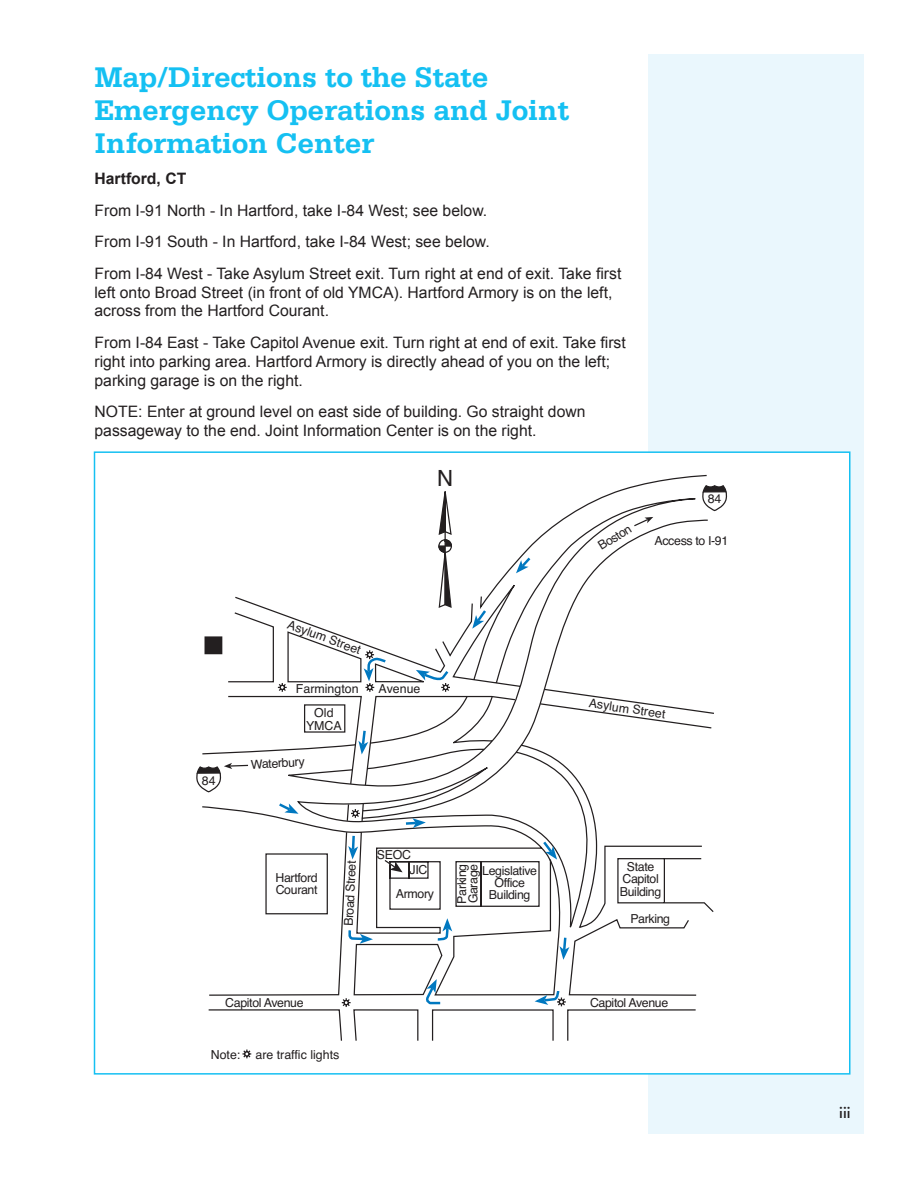
<style>
.page{position:relative;width:918px;height:1188px;background:#fff}
.page>*{position:absolute;margin:0;border:0;box-sizing:border-box;transform-origin:0 0}
.t1{font:700 30px/33px "Serifa Std";letter-spacing:-.01em;color:#15c0f2}
.t2{font:22.35px "Helvetica";color:#231f20}
.Main_Text{font:15.75px/18.8px "Arial";color:#231f20}
.Second_Level_Sub_-_H{font:700 15.75px "Arial";color:#231f20}
.t3{font:500 15px "Futura";color:#231f20}
.t4{font:12.45px/12.5px "Helvetica";letter-spacing:-.03em;color:#231f20;text-align:center}
.t5{font:12.45px "Helvetica";color:#231f20}
</style>
<div class="page">
<div style="left:648px;top:54px;width:216px;height:1080px;background:#eaf7fd"></div>
<div style="left:94px;top:452px;width:756px;height:622px;background:#fff"></div>
<svg style="left:702px;top:485px;width:25px;height:8px"></svg>
<svg style="left:202px;top:498px;width:501px;height:308px"></svg>
<svg style="left:202px;top:806px;width:512px;height:235px"></svg>
<svg style="left:438px;top:491px;width:15px;height:118px"></svg>
<svg style="left:516px;top:555px;width:17px;height:18px"></svg>
<svg style="left:241px;top:649px;width:326px;height:410px"></svg>
<svg style="left:416px;top:668px;width:35px;height:18px"></svg>
<svg style="left:364px;top:658px;width:24px;height:23px"></svg>
<svg style="left:358px;top:728px;width:10px;height:26px"></svg>
<svg style="left:472px;top:608px;width:17px;height:21px"></svg>
<svg style="left:348px;top:833px;width:10px;height:26px"></svg>
<svg style="left:347px;top:928px;width:26px;height:16px"></svg>
<svg style="left:435px;top:918px;width:17px;height:24px"></svg>
<svg style="left:425px;top:979px;width:18px;height:27px"></svg>
<svg style="left:535px;top:989px;width:26px;height:16px"></svg>
<svg style="left:560px;top:935px;width:9px;height:25px"></svg>
<svg style="left:541px;top:839px;width:16px;height:21px"></svg>
<svg style="left:403px;top:818px;width:23px;height:10px"></svg>
<svg style="left:276px;top:801px;width:23px;height:13px"></svg>
<svg style="left:196px;top:763px;width:53px;height:30px"></svg>
<svg style="left:633px;top:517px;width:20px;height:10px"></svg>
<svg style="left:383px;top:859px;width:20px;height:13px"></svg>
<p class="t1" style="left:94px;top:61px;width:476px">Map/Directions to the State<br>Emergency Operations and Joint<br>Information Center</p>
<p class="Second_Level_Sub_-_H" style="left:94px;top:168px;width:93px">Hartford, CT</p>
<p class="Main_Text" style="left:94px;top:201px;width:394px">From I-91 North - In Hartford, take I-84 West; see below.</p>
<p class="Main_Text" style="left:94px;top:233px;width:397px">From I-91 South - In Hartford, take I-84 West; see below.</p>
<p class="Main_Text" style="left:94px;top:264px;width:528px">From I-84 West - Take Asylum Street exit. Turn right at end of exit. Take first left onto Broad Street (in front of old YMCA). Hartford Armory is on the left, across from the Hartford Courant.</p>
<p class="Main_Text" style="left:94px;top:333px;width:533px">From I-84 East - Take Capitol Avenue exit. Turn right at end of exit. Take first right into parking area. Hartford Armory is directly ahead of you on the left; parking garage is on the right.</p>
<p class="Main_Text" style="left:94px;top:403px;width:493px">NOTE: Enter at ground level on east side of building. Go straight down passageway to the end. Joint Information Center is on the right.</p>
<p class="t4" style="left:202px;top:774px;width:15px">84</p>
<p class="t2" style="left:437px;top:461px;width:18px">N</p>
<p class="t4" style="left:290px;top:619px;width:79px;rotate:20deg">Asylum Street</p>
<p class="t5" style="left:296px;top:679px;width:64px">Farmington</p>
<p class="t4" style="left:379px;top:683px;width:43px">Avenue</p>
<p class="t4" style="left:306px;top:707px;width:37px">Old<br>YMCA</p>
<p class="t4" style="left:251px;top:758px;width:55px;rotate:-3deg">Waterbury</p>
<p class="t4" style="left:708px;top:493px;width:15px">84</p>
<p class="t4" style="left:596px;top:542px;width:38px;rotate:-32deg">Boston</p>
<p class="t4" style="left:655px;top:535px;width:75px">Access to I-91</p>
<p class="t4" style="left:590px;top:697px;width:79px;rotate:8deg">Asylum Street</p>
<p class="t4" style="left:276px;top:872px;width:44px;text-align:left">Hartford<br>Courant</p>
<p class="t4" style="left:343px;top:926px;width:67px;rotate:-87deg">Broad Street</p>
<p class="t4" style="left:410px;top:848px;width:19px;line-height:14.7px;text-align:left;text-indent:-33px">SEOC<br>JIC</p>
<p class="t4" style="left:396px;top:888px;width:40px">Armory</p>
<p class="t4" style="left:457px;top:904px;width:41px;line-height:11.1px;text-align:left;rotate:-90deg">Parking<br>Garage</p>
<p class="t4" style="left:482px;top:864px;width:56px">Legislative<br>Office<br>Building</p>
<p class="t4" style="left:620px;top:861px;width:43px">State<br>Capitol<br>Building</p>
<p class="t4" style="left:630px;top:913px;width:41px">Parking</p>
<p class="t4" style="left:225px;top:997px;width:80px">Capitol Avenue</p>
<p class="t4" style="left:590px;top:997px;width:80px">Capitol Avenue</p>
<p class="t5" style="left:211px;top:1045px;width:130px">Note: are traffic lights</p>
<p class="t3" style="left:839px;top:1102px;width:13px">iii</p>
</div>
